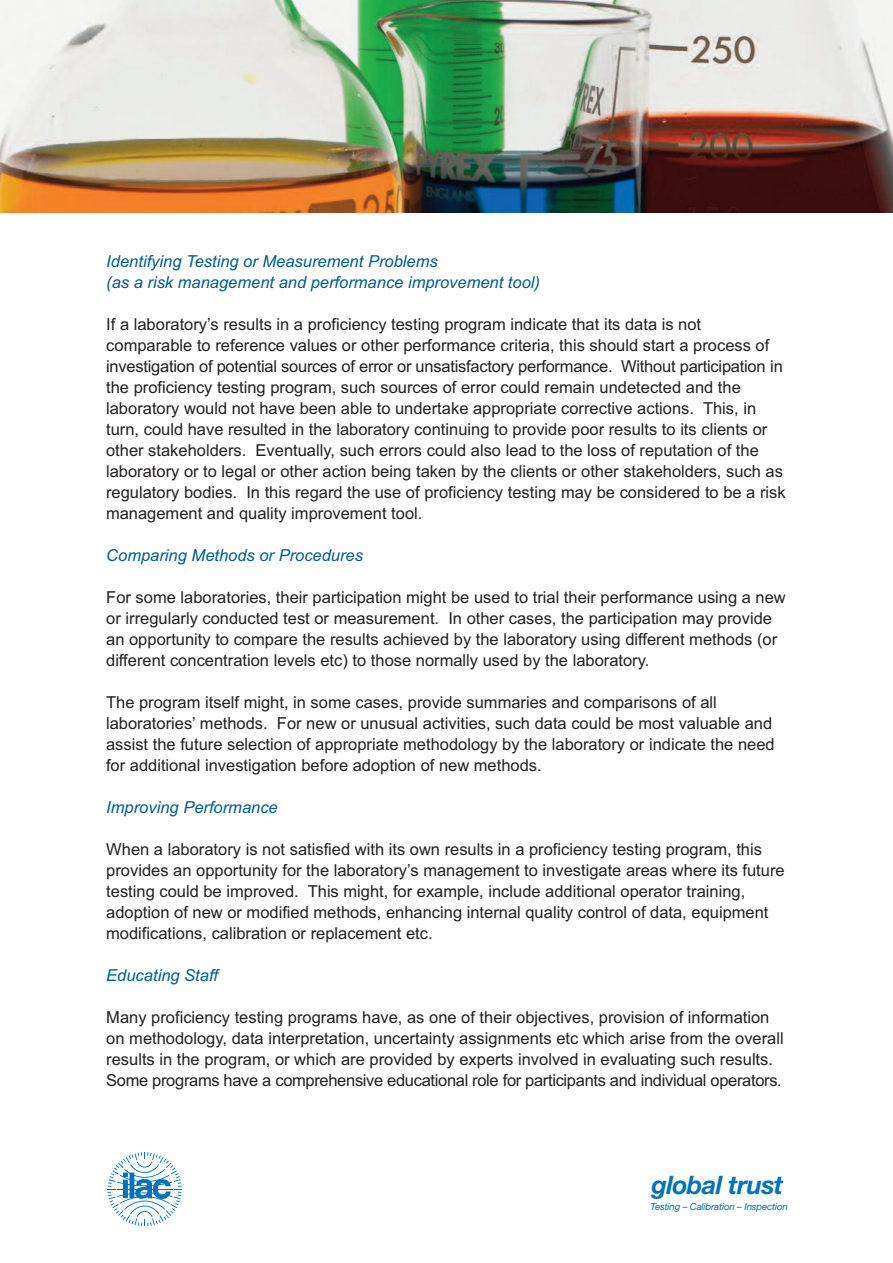
<style>
.page{position:relative;width:893px;height:1263px;background:#fff}
.page>*{position:absolute;margin:0;border:0;box-sizing:border-box;transform-origin:0 0}
.t1{font:italic 700 25.5px "Helvetica Neue";letter-spacing:-.025em;color:#0072bc}
.t2{font:16.5px/21px "Arial";color:#231f20}
.t3{font:italic 16.5px/21px "Arial";color:#005b8f}
.t4{font:italic 9.75px "Helvetica Neue";letter-spacing:-.02em;color:#0072bc}
</style>
<div class="page">
<img style="left:0;top:0;width:893px;height:213px">
<svg style="left:108px;top:1152px;width:74px;height:74px"></svg>
<p class="t3" style="left:106px;top:251px;width:435px">Identifying Testing or Measurement Problems<br>(as a risk management and performance improvement tool)</p>
<p class="t2" style="left:106px;top:314px;width:681px">If a laboratory’s results in a proficiency testing program indicate that its data is not comparable to reference values or other performance criteria, this should start a process of investigation of potential sources of error or unsatisfactory performance. Without participation in the proficiency testing program, such sources of error could remain undetected and the laboratory would not have been able to undertake appropriate corrective actions. This, in turn, could have resulted in the laboratory continuing to provide poor results to its clients or other stakeholders. Eventually, such errors could also lead to the loss of reputation of the laboratory or to legal or other action being taken by the clients or other stakeholders, such as regulatory bodies. In this regard the use of proficiency testing may be considered to be a risk management and quality improvement tool.</p>
<p class="t3" style="left:106px;top:545px;width:258px">Comparing Methods or Procedures</p>
<p class="t2" style="left:106px;top:587px;width:681px">For some laboratories, their participation might be used to trial their performance using a new or irregularly conducted test or measurement. In other cases, the participation may provide an opportunity to compare the results achieved by the laboratory using different methods (or different concentration levels etc) to those normally used by the laboratory.</p>
<p class="t2" style="left:106px;top:692px;width:670px">The program itself might, in some cases, provide summaries and comparisons of all laboratories’ methods. For new or unusual activities, such data could be most valuable and assist the future selection of appropriate methodology by the laboratory or indicate the need for additional investigation before adoption of new methods.</p>
<p class="t3" style="left:106px;top:797px;width:173px">Improving Performance</p>
<p class="t2" style="left:106px;top:839px;width:680px">When a laboratory is not satisfied with its own results in a proficiency testing program, this provides an opportunity for the laboratory’s management to investigate areas where its future testing could be improved. This might, for example, include additional operator training, adoption of new or modified methods, enhancing internal quality control of data, equipment modifications, calibration or replacement etc.</p>
<p class="t3" style="left:106px;top:965px;width:113px">Educating Staff</p>
<p class="t2" style="left:106px;top:1007px;width:679px">Many proficiency testing programs have, as one of their objectives, provision of information on methodology, data interpretation, uncertainty assignments etc which arise from the overall results in the program, or which are provided by experts involved in evaluating such results.<br>Some programs have a comprehensive educational role for participants and individual operators.</p>
<h1 class="t1" style="left:651px;top:1175px;width:133px">global trust</h1>
<p class="t4" style="left:651px;top:1203px;width:139px">Testing – Calibration – Inspection</p>
</div>
